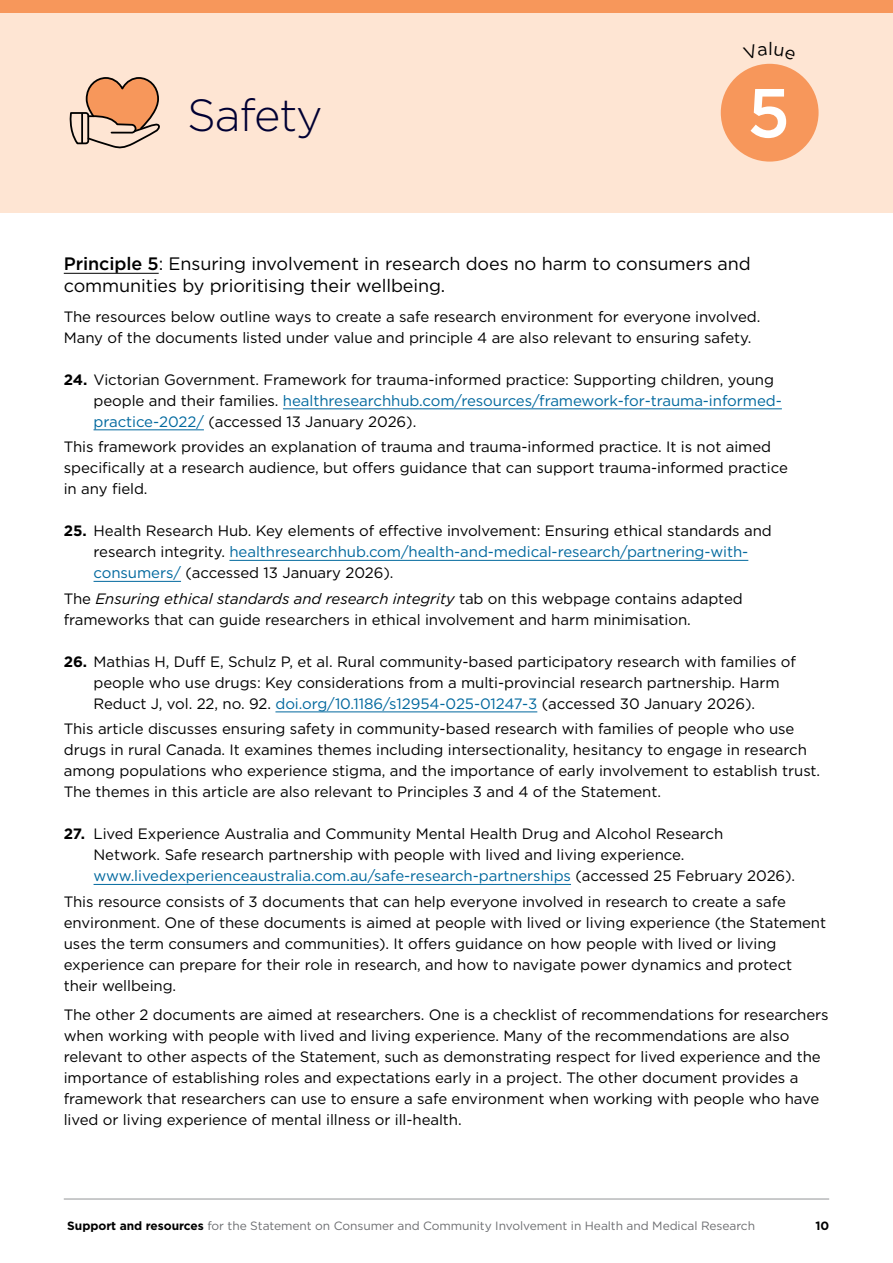
<style>
.page{position:relative;width:893px;height:1263px;background:#fff}
.page>*{position:absolute;margin:0;border:0;box-sizing:border-box;transform-origin:0 0}
.Oversized_number{font:500 69px "Gotham";color:#fff}
.Page_heading{font:300 45px "Gotham";letter-spacing:-.025em;color:#003}
.Subheading_2{font:18px/22.5px "Gotham";letter-spacing:-.005em;color:#000}
.Body_copy{font:15px/21px "Gotham";letter-spacing:-.005em;color:#000}
.t1{font:12px "Gotham";letter-spacing:-.005em;color:#6d6e71}
.t2{font:700 12px "Gotham";color:#000}
.s1{font-weight:500}
.s2{font-weight:700}
.s3{color:#00689e}
.s4{font-style:italic}
.s5{font-weight:700;color:#000}
</style>
<div class="page">
<div style="left:0;top:0;width:893px;height:213px;background:#fee5d3"></div>
<svg style="left:69px;top:77px;width:91px;height:72px"></svg>
<hr style="left:81px;top:114px;width:2px;height:29px;background:#000">
<hr style="left:64px;top:1199px;width:765px;height:1px;background:#939598">
<div style="left:0;top:0;width:893px;height:13px;background:#f7975b"></div>
<div style="left:721px;top:64px;width:98px;height:98px;background:#f7975b;border-radius:50%"></div>
<hr style="left:64px;top:273px;width:95px;height:1px;background:#000">
<hr style="left:283px;top:408px;width:499px;height:1px;background:#00689e">
<hr style="left:94px;top:429px;width:110px;height:1px;background:#00689e">
<hr style="left:229px;top:560px;width:519px;height:1px;background:#00689e">
<hr style="left:94px;top:581px;width:87px;height:1px;background:#00689e">
<hr style="left:275px;top:711px;width:262px;height:1px;background:#00689e">
<hr style="left:94px;top:884px;width:477px;height:1px;background:#00689e">
<p class="Page_heading" style="left:187px;top:86px;width:137px">Safety</p>
<p class="Oversized_number" style="left:747px;top:68px;width:44px">5</p>
<p class="Subheading_2" style="left:64px;top:252px;width:688px"><span class="s1">Principle 5</span>: Ensuring involvement in research does no harm to consumers and communities by prioritising their wellbeing.</p>
<p class="Body_copy" style="left:64px;top:305px;width:698px">The resources below outline ways to create a safe research environment for everyone involved.<br>Many of the documents listed under value and principle 4 are also relevant to ensuring safety.</p>
<p class="Body_copy" style="left:94px;top:369px;width:690px;text-indent:-30px"><span class="s2">24.</span> Victorian Government. Framework for trauma-informed practice: Supporting children, young people and their families. <span class="s3">healthresearchhub.com/resources/framework-for-trauma-informed&shy;practice-2022/</span> (accessed 13 January 2026).</p>
<p class="Body_copy" style="left:64px;top:436px;width:726px">This framework provides an explanation of trauma and trauma-informed practice. It is not aimed specifically at a research audience, but offers guidance that can support trauma-informed practice in any field.</p>
<p class="Body_copy" style="left:94px;top:520px;width:680px;text-indent:-30px"><span class="s2">25.</span> Health Research Hub. Key elements of effective involvement: Ensuring ethical standards and research integrity. <span class="s3">healthresearchhub.com/health-and-medical-research/partnering-with&shy;consumers/</span> (accessed 13 January 2026).</p>
<p class="Body_copy" style="left:64px;top:587px;width:680px">The <span class="s4">Ensuring ethical standards and research integrity</span> tab on this webpage contains adapted frameworks that can guide researchers in ethical involvement and harm minimisation.</p>
<p class="Body_copy" style="left:94px;top:651px;width:704px;text-indent:-30px"><span class="s2">26.</span> Mathias H, Duff E, Schulz P, et al. Rural community-based participatory research with families of people who use drugs: Key considerations from a multi-provincial research partnership. Harm<br>Reduct J, vol. 22, no. 92. <span class="s3">doi.org/10.1186/s12954-025-01247-3</span> (accessed 30 January 2026).</p>
<p class="Body_copy" style="left:64px;top:718px;width:758px">This article discusses ensuring safety in community-based research with families of people who use drugs in rural Canada. It examines themes including intersectionality, hesitancy to engage in research among populations who experience stigma, and the importance of early involvement to establish trust.<br>The themes in this article are also relevant to Principles 3 and 4 of the Statement.</p>
<p class="Body_copy" style="left:94px;top:823px;width:703px;text-indent:-30px"><span class="s2">27.</span> Lived Experience Australia and Community Mental Health Drug and Alcohol Research<br>Network. Safe research partnership with people with lived and living experience. <span class="s3">www.livedexperienceaustralia.com.au/safe-research-partnerships</span> (accessed 25 February 2026).</p>
<p class="Body_copy" style="left:64px;top:890px;width:764px">This resource consists of 3 documents that can help everyone involved in research to create a safe environment. One of these documents is aimed at people with lived or living experience (the Statement uses the term consumers and communities). It offers guidance on how people with lived or living experience can prepare for their role in research, and how to navigate power dynamics and protect their wellbeing.</p>
<p class="Body_copy" style="left:64px;top:1004px;width:766px">The other 2 documents are aimed at researchers. One is a checklist of recommendations for researchers when working with people with lived and living experience. Many of the recommendations are also relevant to other aspects of the Statement, such as demonstrating respect for lived experience and the importance of establishing roles and expectations early in a project. The other document provides a framework that researchers can use to ensure a safe environment when working with people who have lived or living experience of mental illness or ill-health.</p>
<p class="t1" style="left:67px;top:1218px;width:689px"><span class="s5">Support and resources</span> for the Statement on Consumer and Community Involvement in Health and Medical Research</p>
<p class="t2" style="left:815px;top:1218px;width:15px">10</p>
</div>
